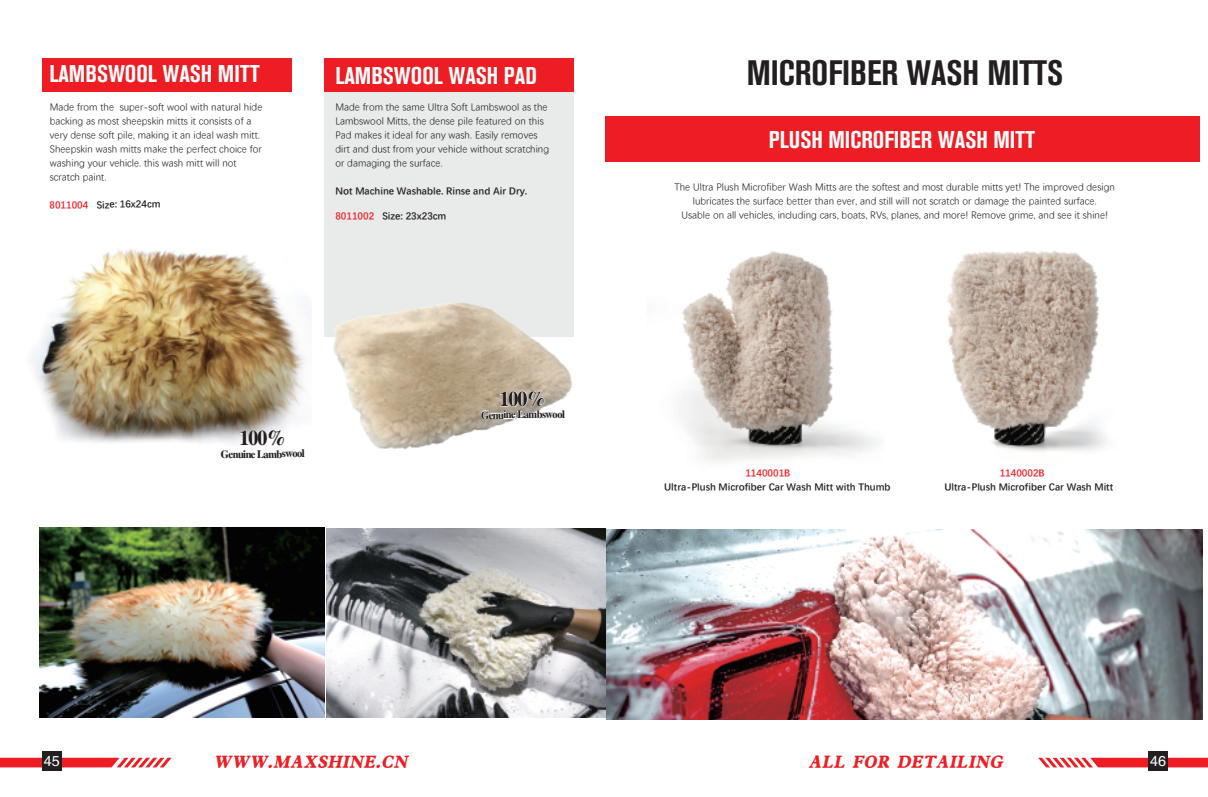
<style>
.page{position:relative;width:1208px;height:797px;background:#fff}
.page>*{position:absolute;margin:0;border:0;box-sizing:border-box;transform-origin:0 0}
.t1{font:35px "Akzidenz Grotesk BQ Bd Cnd Alt";color:#231f20}
.t2{font:24px "Akzidenz Grotesk BQ Bd Cnd Alt";color:#fff}
.t3{font:21.1px "CT Lao Song SJ";letter-spacing:-.055em;color:#231f20;scale:.94 1}
.t4{font:italic 19.9px "DFP Li Jin Hei W8";color:#ee1d23}
.t5{font:14.4px "FZHTJW GB1 0";color:#fff}
.t6{font:11.1px "CT Lao Song SJ";letter-spacing:-.055em;color:#231f20;scale:.94 1}
.t7{font:10px/14px "Deng Xian";color:#231f20}
.t8{font:700 10px "Deng Xian";color:#231f20}
.t9{font:700 10px "Deng Xian";color:#ee1d23}
.s1{color:#ee1d23}
</style>
<div class="page">
<div style="left:605px;top:116px;width:594px;height:46px;background:#ee1d23"></div>
<img style="left:679px;top:251px;width:199px;height:210px">
<img style="left:947px;top:251px;width:161px;height:201px">
<img style="left:606px;top:529px;width:596px;height:190px">
<svg style="left:1038px;top:757px;width:170px;height:10px"></svg>
<div style="left:1148px;top:750px;width:20px;height:20px;background:#231f20"></div>
<svg style="left:0;top:757px;width:171px;height:10px;background:#f25559"></svg>
<div style="left:42px;top:750px;width:20px;height:20px;background:#231f20"></div>
<div style="left:324px;top:72px;width:249px;height:264px;background:#e9eaea"></div>
<img style="left:329px;top:297px;width:245px;height:152px">
<div style="left:324px;top:58px;width:249px;height:33px;background:#ee1d23"></div>
<div style="left:42px;top:58px;width:250px;height:33px;background:#ee1d23"></div>
<img style="left:32px;top:248px;width:279px;height:195px">
<img style="left:327px;top:528px;width:278px;height:189px">
<svg style="left:220px;top:429px;width:85px;height:289px"></svg>
<svg style="left:480px;top:390px;width:85px;height:328px"></svg>
<img style="left:39px;top:527px;width:285px;height:190px">
<h2 class="t2" style="left:49px;top:60px;width:212px">LAMBSWOOL WASH MITT</h2>
<h2 class="t2" style="left:335px;top:62px;width:203px">LAMBSWOOL WASH PAD</h2>
<p class="t7" style="left:50px;top:100px;width:214px">Made from the super-soft wool with natural hide backing as most sheepskin mitts it consists of a very dense soft pile, making it an ideal wash mitt.<br>Sheepskin wash mitts make the perfect choice for washing your vehicle. this wash mitt will not scratch paint.</p>
<p class="t8" style="left:50px;top:197px;width:113px"><span class="s1">8011004</span> Size: 16x24cm</p>
<p class="t7" style="left:335px;top:100px;width:215px">Made from the same Ultra Soft Lambswool as the Lambswool Mitts, the dense pile featured on this Pad makes it ideal for any wash. Easily removes dirt and dust from your vehicle without scratching or damaging the surface.</p>
<p class="t8" style="left:335px;top:184px;width:193px">Not Machine Washable. Rinse and Air Dry.</p>
<p class="t8" style="left:335px;top:209px;width:113px"><span class="s1">8011002</span> Size: 23x23cm</p>
<h3 class="t3" style="left:239px;top:427px;width:52px">100%</h3>
<p class="t6" style="left:221px;top:448px;width:91px">Genuine Lambswool</p>
<h3 class="t3" style="left:499px;top:388px;width:52px">100%</h3>
<p class="t6" style="left:481px;top:409px;width:91px">Genuine Lambswool</p>
<h1 class="t1" style="left:746px;top:53px;width:318px">MICROFIBER WASH MITTS</h1>
<h2 class="t2" style="left:769px;top:125px;width:268px">PLUSH MICROFIBER WASH MITT</h2>
<p class="t7" style="left:674px;top:179px;width:442px;text-align:center">The Ultra Plush Microfiber Wash Mitts are the softest and most durable mitts yet! The improved design lubricates the surface better than ever, and still will not scratch or damage the painted surface.<br>Usable on all vehicles, including cars, boats, RVs, planes, and more! Remove grime, and see it shine!</p>
<p class="t9" style="left:745px;top:466px;width:46px">1140001B</p>
<p class="t8" style="left:664px;top:480px;width:228px">Ultra-Plush Microfiber Car Wash Mitt with Thumb</p>
<p class="t9" style="left:999px;top:466px;width:46px">1140002B</p>
<p class="t8" style="left:944px;top:480px;width:171px">Ultra-Plush Microfiber Car Wash Mitt</p>
<h3 class="t5" style="left:44px;top:753px;width:18px">45</h3>
<h3 class="t4" style="left:213px;top:750px;width:200px">WWW.MAXSHINE.CN</h3>
<h3 class="t4" style="left:808px;top:750px;width:200px">ALL FOR DETAILING</h3>
<h3 class="t5" style="left:1150px;top:753px;width:18px">46</h3>
</div>
